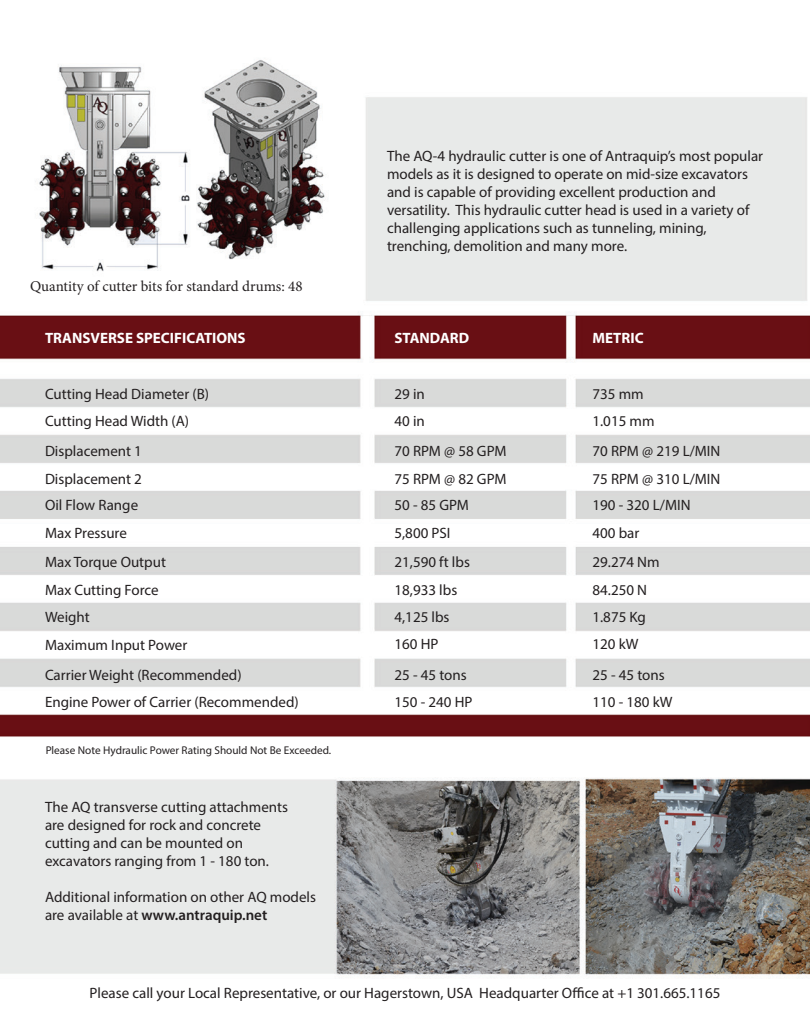
<style>
.page{position:relative;width:810px;height:1035px;background:#fff}
.page>*{position:absolute;margin:0;border:0;box-sizing:border-box;transform-origin:0 0}
.t1{font:15px/18px "Myriad Pro";color:#231f20}
.t2{font:15px "Minion Pro";letter-spacing:-.005em;color:#231f20}
.t3{font:700 15px "Myriad Pro";color:#fff}
.t4{font:11.25px "Myriad Pro";color:#231f20}
.s1{font-weight:600}
</style>
<div class="page">
<img style="left:0;top:60px;width:810px;height:917px">
<p class="t1" style="left:387px;top:147px;width:378px">The AQ-4 hydraulic cutter is one of Antraquip’s most popular models as it is designed to operate on mid-size excavators and is capable of providing excellent production and versatility. This hydraulic cutter head is used in a variety of challenging applications such as tunneling, mining, trenching, demolition and many more.</p>
<p class="t2" style="left:30px;top:277px;width:274px">Quantity of cutter bits for standard drums: 48</p>
<p class="t3" style="left:45px;top:328px;width:202px">TRANSVERSE SPECIFICATIONS</p>
<p class="t3" style="left:395px;top:328px;width:76px">STANDARD</p>
<p class="t3" style="left:593px;top:328px;width:53px">METRIC</p>
<p class="t1" style="left:45px;top:385px;width:166px">Cutting Head Diameter (B)</p>
<p class="t1" style="left:395px;top:385px;width:32px">29 in</p>
<p class="t1" style="left:593px;top:385px;width:53px">735 mm</p>
<p class="t1" style="left:45px;top:412px;width:146px">Cutting Head Width (A)</p>
<p class="t1" style="left:395px;top:412px;width:32px">40 in</p>
<p class="t1" style="left:593px;top:412px;width:64px">1.015 mm</p>
<p class="t1" style="left:45px;top:441px;width:99px">Displacement 1</p>
<p class="t1" style="left:395px;top:441px;width:114px">70 RPM @ 58 GPM</p>
<p class="t1" style="left:593px;top:441px;width:129px">70 RPM @ 219 L/MIN</p>
<p class="t1" style="left:45px;top:470px;width:99px">Displacement 2</p>
<p class="t1" style="left:395px;top:470px;width:114px">75 RPM @ 82 GPM</p>
<p class="t1" style="left:593px;top:470px;width:129px">75 RPM @ 310 L/MIN</p>
<p class="t1" style="left:45px;top:496px;width:95px">Oil Flow Range</p>
<p class="t1" style="left:395px;top:496px;width:76px">50 - 85 GPM</p>
<p class="t1" style="left:593px;top:496px;width:100px">190 - 320 L/MIN</p>
<p class="t1" style="left:45px;top:524px;width:83px">Max Pressure</p>
<p class="t1" style="left:395px;top:524px;width:58px">5,800 PSI</p>
<p class="t1" style="left:593px;top:524px;width:48px">400 bar</p>
<p class="t1" style="left:45px;top:552px;width:123px">Max Torque Output</p>
<p class="t1" style="left:395px;top:552px;width:77px">21,590 ft lbs</p>
<p class="t1" style="left:593px;top:552px;width:69px">29.274 Nm</p>
<p class="t1" style="left:45px;top:581px;width:115px">Max Cutting Force</p>
<p class="t1" style="left:395px;top:581px;width:64px">18,933 lbs</p>
<p class="t1" style="left:593px;top:581px;width:56px">84.250 N</p>
<p class="t1" style="left:45px;top:607px;width:46px">Weight</p>
<p class="t1" style="left:395px;top:607px;width:57px">4,125 lbs</p>
<p class="t1" style="left:593px;top:607px;width:55px">1.875 Kg</p>
<p class="t1" style="left:45px;top:635px;width:144px">Maximum Input Power</p>
<p class="t1" style="left:395px;top:635px;width:46px">160 HP</p>
<p class="t1" style="left:593px;top:635px;width:47px">120 kW</p>
<p class="t1" style="left:45px;top:666px;width:198px">Carrier Weight (Recommended)</p>
<p class="t1" style="left:395px;top:666px;width:74px">25 - 45 tons</p>
<p class="t1" style="left:593px;top:666px;width:74px">25 - 45 tons</p>
<p class="t1" style="left:45px;top:693px;width:255px">Engine Power of Carrier (Recommended)</p>
<p class="t1" style="left:395px;top:693px;width:80px">150 - 240 HP</p>
<p class="t1" style="left:593px;top:693px;width:82px">110 - 180 kW</p>
<p class="t4" style="left:46px;top:743px;width:287px">Please Note Hydraulic Power Rating Should Not Be Exceeded.</p>
<p class="t1" style="left:45px;top:798px;width:245px">The AQ transverse cutting attachments are designed for rock and concrete cutting and can be mounted on excavators ranging from 1 - 180 ton.</p>
<p class="t1" style="left:45px;top:888px;width:273px">Additional information on other AQ models are available at <span class="s1">www.antraquip.net</span></p>
<p class="t1" style="left:90px;top:984px;width:632px">Please call your Local Representative, or our Hagerstown, USA Headquarter Office at +1 301.665.1165</p>
</div>
